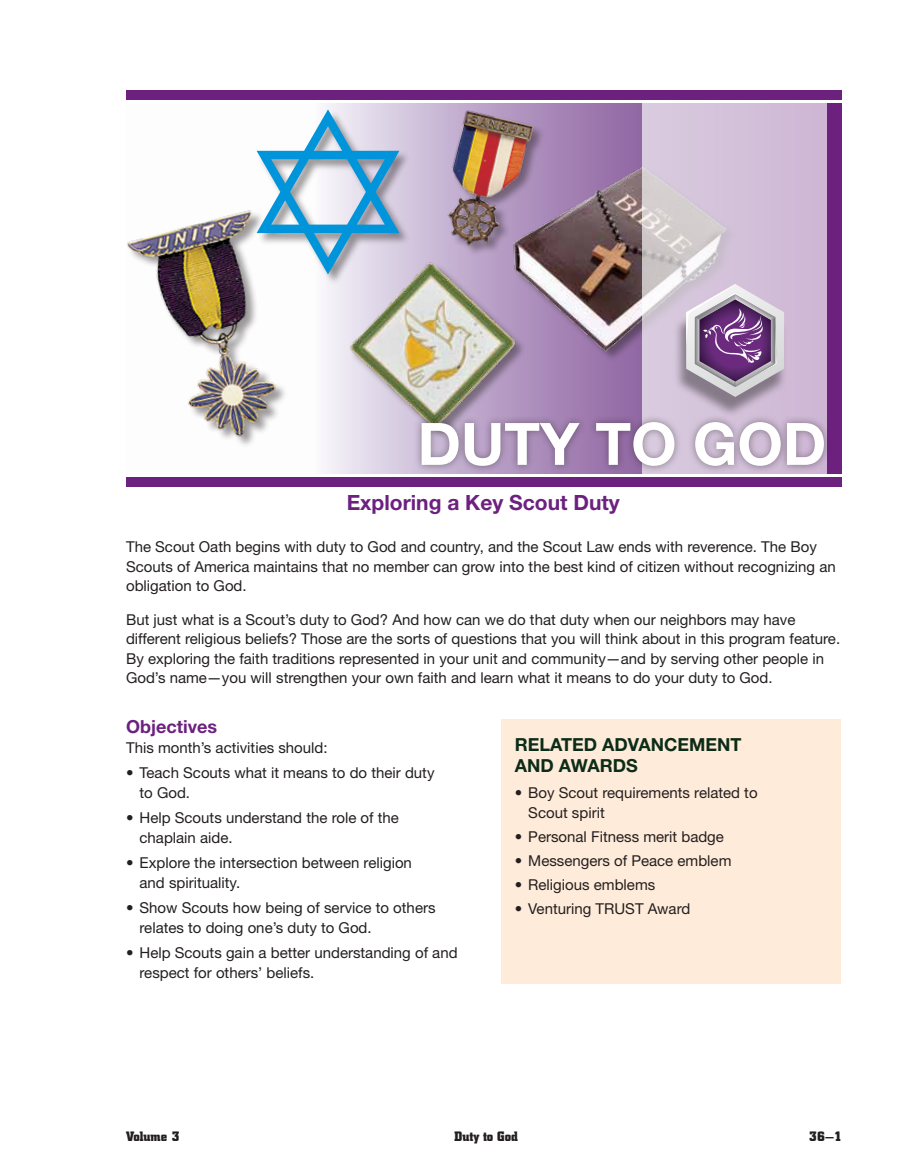
<style>
.page{position:relative;width:905px;height:1175px;background:#fff}
.page>*{position:absolute;margin:0;border:0;box-sizing:border-box;transform-origin:0 0}
.t1{font:700 58.5px "Helvetica Neue";color:#fff}
.t2{font:700 21px "Helvetica Neue";color:#6c217f}
.t3{font:700 18px/21px "Helvetica Neue";color:#0b2c18}
.t4{font:700 18px "Helvetica Neue";color:#6c217f}
.t5{font:15px/19.5px "Helvetica Neue";color:#231f20}
.t6{font:700 13.5px "City";color:#231f20}
</style>
<div class="page">
<div style="left:126px;top:90px;width:716px;height:9px;background:#6c217f"></div>
<div style="left:126px;top:477px;width:716px;height:9px;background:#6c217f"></div>
<svg style="left:326px;top:103px;width:516px;height:371px;background:#a37db2"></svg>
<div style="left:501px;top:719px;width:339px;height:264px;background:#ffebd9"></div>
<img style="left:407px;top:99px;width:153px;height:126px">
<img style="left:127px;top:210px;width:158px;height:235px">
<div style="left:257px;top:110px;width:154px;height:176px;background:#231f20;opacity:.45"></div>
<svg style="left:256px;top:109px;width:143px;height:165px"></svg>
<div style="left:513px;top:167px;width:225px;height:196px;background:#231f20;opacity:.45"></div>
<img style="left:506px;top:162px;width:136px;height:193px">
<div style="left:350px;top:263px;width:176px;height:175px;background:#231f20;opacity:.45"></div>
<img style="left:347px;top:225px;width:173px;height:244px">
<svg style="left:642px;top:103px;width:184px;height:311px;background:#d3c2d7"></svg>
<div style="left:673px;top:290px;width:114px;height:128px;background:#231f20;opacity:.45"></div>
<svg style="left:686px;top:284px;width:98px;height:113px;background:#a38bab"></svg>
<div style="left:413px;top:414px;width:419px;height:60px;background:#231f20;opacity:.45"></div>
<h1 class="t1" style="left:417px;top:408px;width:410px">DUTY TO GOD</h1>
<h2 class="t2" style="left:346px;top:489px;width:275px">Exploring a Key Scout Duty</h2>
<p class="t5" style="left:126px;top:537px;width:711px">The Scout Oath begins with duty to God and country, and the Scout Law ends with reverence. The Boy<br>Scouts of America maintains that no member can grow into the best kind of citizen without recognizing an obligation to God.</p>
<p class="t5" style="left:126px;top:609px;width:715px">But just what is a Scout’s duty to God? And how can we do that duty when our neighbors may have different religious beliefs? Those are the sorts of questions that you will think about in this program feature.<br>By exploring the faith traditions represented in your unit and community—and by serving other people in God’s name—you will strengthen your own faith and learn what it means to do your duty to God.</p>
<p class="t4" style="left:126px;top:715px;width:93px">Objectives</p>
<p class="t5" style="left:126px;top:737px;width:203px">This month’s activities should:</p>
<p class="t5" style="left:140px;top:763px;width:296px;text-indent:-14px">• Teach Scouts what it means to do their duty to God.</p>
<p class="t5" style="left:140px;top:808px;width:261px;text-indent:-14px">• Help Scouts understand the role of the chaplain aide.</p>
<p class="t5" style="left:140px;top:853px;width:274px;text-indent:-14px">• Explore the intersection between religion and spirituality.</p>
<p class="t5" style="left:140px;top:898px;width:297px;text-indent:-14px">• Show Scouts how being of service to others relates to doing one’s duty to God.</p>
<p class="t5" style="left:140px;top:943px;width:319px;text-indent:-14px">• Help Scouts gain a better understanding of and respect for others’ beliefs.</p>
<p class="t3" style="left:514px;top:734px;width:228px">RELATED ADVANCEMENT<br>AND AWARDS</p>
<p class="t5" style="left:528px;top:783px;width:231px;text-indent:-14px">• Boy Scout requirements related to<br>Scout spirit</p>
<p class="t5" style="left:514px;top:826px;width:211px">• Personal Fitness merit badge</p>
<p class="t5" style="left:514px;top:850px;width:218px">• Messengers of Peace emblem</p>
<p class="t5" style="left:514px;top:874px;width:142px">• Religious emblems</p>
<p class="t5" style="left:514px;top:898px;width:177px">• Venturing TRUST Award</p>
<p class="t6" style="left:126px;top:1129px;width:55px">Volume 3</p>
<p class="t6" style="left:454px;top:1129px;width:65px">Duty to God</p>
<p class="t6" style="left:809px;top:1129px;width:34px">36—1</p>
</div>
